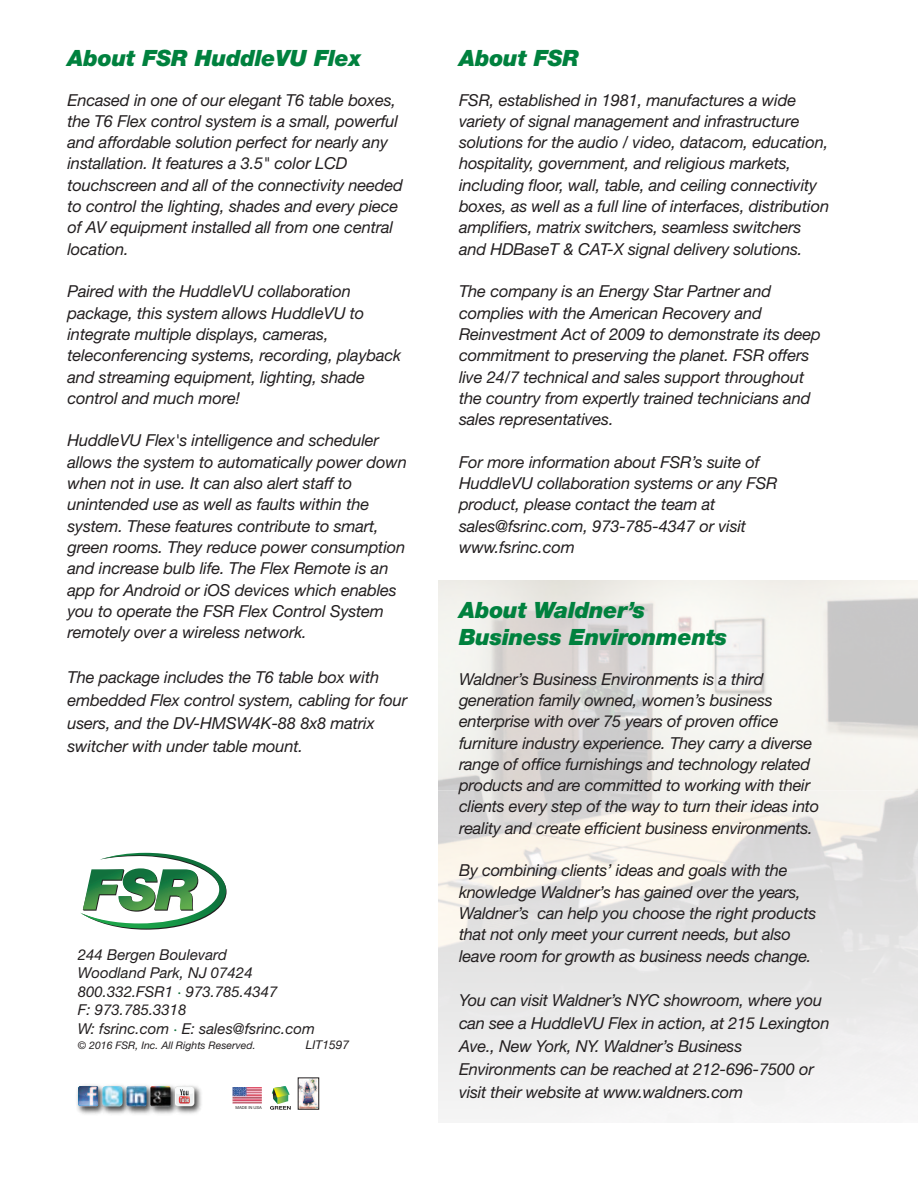
<style>
.page{position:relative;width:918px;height:1188px;background:#fff}
.page>*{position:absolute;margin:0;border:0;box-sizing:border-box;transform-origin:0 0}
.t1{font:italic 900 22.5px/27px "Helvetica Neue LT Std";letter-spacing:-.01em;color:#00813e}
.t2{font:italic 16.5px/21.3px "Helvetica Neue LT Std";letter-spacing:-.01em;color:#231f20}
.t3{font:italic 15px/18.6px "Helvetica Neue LT Std";color:#231f20}
.t4{font:italic 12px "Helvetica Neue";color:#231f20}
.t5{font:italic 10.5px "Helvetica Neue LT Std";color:#231f20}
.t6{font:4.05px "Helvetica Neue LT Std";color:#231f20}
.s1{color:#126f3a}
</style>
<div class="page">
<img style="left:439px;top:580px;width:479px;height:211px">
<svg style="left:438px;top:791px;width:480px;height:329px"></svg>
<svg style="left:80px;top:853px;width:147px;height:77px"></svg>
<img style="left:232px;top:1087px;width:29px;height:16px">
<svg style="left:270px;top:1086px;width:21px;height:24px"></svg>
<img style="left:76px;top:1085px;width:126px;height:29px">
<img style="left:78px;top:1086px;width:21px;height:21px">
<img style="left:126px;top:1086px;width:21px;height:21px">
<img style="left:102px;top:1086px;width:21px;height:21px;border-radius:4px">
<img style="left:150px;top:1086px;width:21px;height:20px">
<div style="left:175px;top:1087px;width:19px;height:19px;background:#fff;border-radius:3px"></div>
<div style="left:176px;top:1087px;width:17px;height:18px;background:#edf0f0;border-radius:3px"></div>
<svg style="left:176px;top:1087px;width:17px;height:17px"></svg>
<img style="left:300px;top:1080px;width:17px;height:27px">
<div style="left:298px;top:1078px;width:21px;height:31px;border:1px solid #231f20"></div>
<h1 class="t1" style="left:68px;top:47px;width:295px">About FSR HuddleVU Flex</h1>
<p class="t2" style="left:68px;top:91px;width:337px">Encased in one of our elegant T6 table boxes, the T6 Flex control system is a small, powerful and affordable solution perfect for nearly any installation. It features a 3.5" color LCD touchscreen and all of the connectivity needed to control the lighting, shades and every piece of AV equipment installed all from one central location.</p>
<p class="t2" style="left:68px;top:282px;width:335px">Paired with the HuddleVU collaboration package, this system allows HuddleVU to integrate multiple displays, cameras, teleconferencing systems, recording, playback and streaming equipment, lighting, shade control and much more!</p>
<p class="t2" style="left:68px;top:432px;width:341px">HuddleVU Flex's intelligence and scheduler allows the system to automatically power down when not in use. It can also alert staff to unintended use as well as faults within the system. These features contribute to smart, green rooms. They reduce power consumption and increase bulb life. The Flex Remote is an app for Android or iOS devices which enables you to operate the FSR Flex Control System remotely over a wireless network.</p>
<p class="t2" style="left:68px;top:667px;width:341px;line-height:23.1px">The package includes the T6 table box with embedded Flex control system, cabling for four users, and the DV-HMSW4K-88 8x8 matrix switcher with under table mount.</p>
<p class="t3" style="left:78px;top:946px;width:239px">244 Bergen Boulevard<br>Woodland Park, NJ 07424<br>800.332.FSR1 <span class="s1">·</span> 973.785.4347<br>F: 973.785.3318<br>W: fsrinc.com <span class="s1">·</span> E: sales@fsrinc.com</p>
<p class="t5" style="left:78px;top:1042px;width:179px">© 2016 FSR, Inc. All Rights Reserved.</p>
<p class="t4" style="left:306px;top:1038px;width:45px">LIT1597</p>
<p class="t6" style="left:236px;top:1106px;width:28px">MADE IN USA</p>
<h1 class="t1" style="left:459px;top:47px;width:122px">About FSR</h1>
<p class="t2" style="left:459px;top:91px;width:372px">FSR, established in 1981, manufactures a wide variety of signal management and infrastructure solutions for the audio / video, datacom, education, hospitality, government, and religious markets, including floor, wall, table, and ceiling connectivity boxes, as well as a full line of interfaces, distribution amplifiers, matrix switchers, seamless switchers and HDBaseT &amp; CAT-X signal delivery solutions.</p>
<p class="t2" style="left:459px;top:282px;width:364px">The company is an Energy Star Partner and complies with the American Recovery and Reinvestment Act of 2009 to demonstrate its deep commitment to preserving the planet. FSR offers live 24/7 technical and sales support throughout the country from expertly trained technicians and sales representatives.</p>
<p class="t2" style="left:459px;top:453px;width:320px">For more information about FSR’s suite of HuddleVU collaboration systems or any FSR product, please contact the team at sales@fsrinc.com, 973-785-4347 or visit www.fsrinc.com</p>
<h1 class="t1" style="left:459px;top:599px;width:270px">About Waldner’s<br>Business Environments</h1>
<p class="t2" style="left:459px;top:670px;width:362px">Waldner’s Business Environments is a third generation family owned, women’s business enterprise with over 75 years of proven office furniture industry experience. They carry a diverse range of office furnishings and technology related products and are committed to working with their clients every step of the way to turn their ideas into reality and create efficient business environments.</p>
<p class="t2" style="left:459px;top:861px;width:359px">By combining clients’ ideas and goals with the knowledge Waldner’s has gained over the years, Waldner’s can help you choose the right products that not only meet your current needs, but also leave room for growth as business needs change.</p>
<p class="t2" style="left:459px;top:990px;width:372px;line-height:23.1px">You can visit Waldner’s NYC showroom, where you can see a HuddleVU Flex in action, at 215 Lexington Ave., New York, NY. Waldner’s Business Environments can be reached at 212-696-7500 or visit their website at www.waldners.com</p>
</div>
